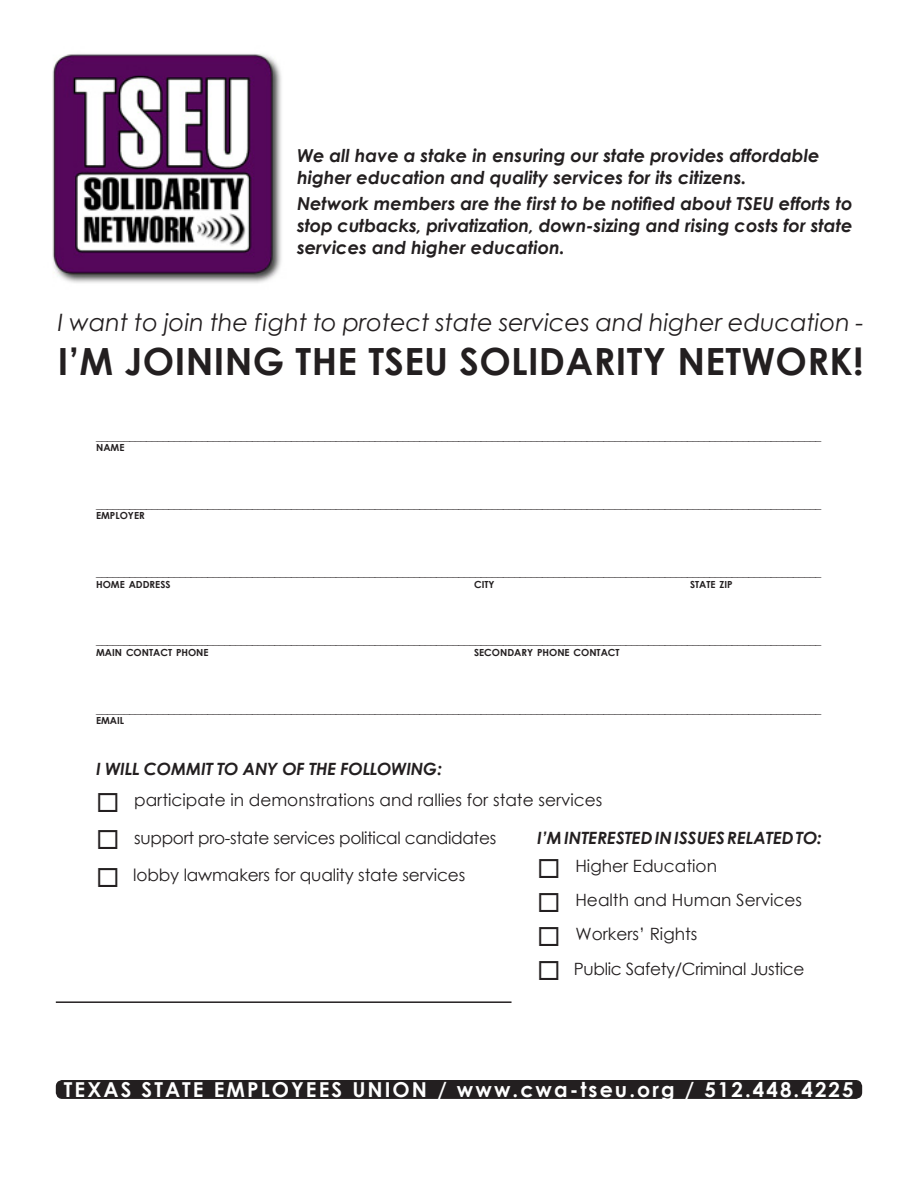
<style>
.page{position:relative;width:918px;height:1188px;background:#fff}
.page>*{position:absolute;margin:0;border:0;box-sizing:border-box;transform-origin:0 0}
.t1{font:700 37.5px "Century Gothic";letter-spacing:.01em;color:#231f20}
.t2{font:italic 24px "Century Gothic";color:#231f20}
.t3{font:700 20.55px "Century Gothic";letter-spacing:.1em;color:#fff}
.t4{font:italic 700 17.85px/22px "Century Gothic";color:#231f20}
.t5{font:16.95px "Century Gothic";letter-spacing:-.01em;color:#231f20}
.t6{font:italic 700 16.95px "Century Gothic";letter-spacing:-.005em;color:#231f20}
.t7{font:11.55px "Times New Roman";color:#231f20}
.t8{font:700 9.75px "Century Gothic";color:#231f20}
</style>
<div class="page">
<img style="left:52px;top:54px;width:230px;height:229px">
<div style="left:57px;top:1081px;width:804px;height:17px;background:#231f20;border-radius:6px"></div>
<div style="left:56px;top:1080px;width:806px;height:19px;border:2px solid #231f20;border-radius:6px"></div>
<hr style="left:56px;top:1001px;width:456px;height:2px;background:#231f20">
<p class="t4" style="left:297px;top:144px;width:524px">We all have a stake in ensuring our state provides affordable higher education and quality services for its citizens.</p>
<p class="t4" style="left:297px;top:192px;width:557px;text-align:justify">Network members are the first to be notified about TSEU efforts to stop cutbacks, privatization, down-sizing and rising costs for state services and higher education.</p>
<p class="t2" style="left:58px;top:305px;width:808px">I want to join the fight to protect state services and higher education -</p>
<p class="t1" style="left:58px;top:333px;width:807px">I’M JOINING THE TSEU SOLIDARITY NETWORK!</p>
<p class="t7" style="left:96px;top:427px;width:727px">__________________________________________________________________________________________________________________________________</p>
<p class="t8" style="left:96px;top:440px;width:30px">NAME</p>
<p class="t7" style="left:96px;top:495px;width:727px">__________________________________________________________________________________________________________________________________</p>
<p class="t8" style="left:96px;top:508px;width:50px">EMPLOYER</p>
<p class="t7" style="left:96px;top:564px;width:727px">__________________________________________________________________________________________________________________________________</p>
<p class="t8" style="left:96px;top:577px;width:76px">HOME ADDRESS</p>
<p class="t8" style="left:474px;top:577px;width:22px">CITY</p>
<p class="t8" style="left:690px;top:577px;width:44px">STATE ZIP</p>
<p class="t7" style="left:96px;top:632px;width:727px">__________________________________________________________________________________________________________________________________</p>
<p class="t8" style="left:96px;top:645px;width:114px">MAIN CONTACT PHONE</p>
<p class="t8" style="left:474px;top:645px;width:147px">SECONDARY PHONE CONTACT</p>
<p class="t7" style="left:96px;top:700px;width:727px">__________________________________________________________________________________________________________________________________</p>
<p class="t8" style="left:96px;top:713px;width:30px">EMAIL</p>
<p class="t6" style="left:96px;top:756px;width:348px">I WILL COMMIT TO ANY OF THE FOLLOWING:</p>
<p class="t5" style="left:96px;top:788px;width:508px">◻ participate in demonstrations and rallies for state services</p>
<p class="t5" style="left:96px;top:826px;width:402px">◻ support pro-state services political candidates</p>
<p class="t5" style="left:96px;top:863px;width:371px">◻ lobby lawmakers for quality state services</p>
<p class="t6" style="left:537px;top:825px;width:286px">I’M INTERESTED IN ISSUES RELATED TO:</p>
<p class="t5" style="left:537px;top:854px;width:181px">◻ Higher Education</p>
<p class="t5" style="left:537px;top:888px;width:266px">◻ Health and Human Services</p>
<p class="t5" style="left:537px;top:922px;width:162px">◻ Workers’ Rights</p>
<p class="t5" style="left:537px;top:957px;width:269px">◻ Public Safety/Criminal Justice</p>
<p class="t3" style="left:64px;top:1074px;width:791px">TEXAS STATE EMPLOYEES UNION / www.cwa-tseu.org / 512.448.4225</p>
</div>
